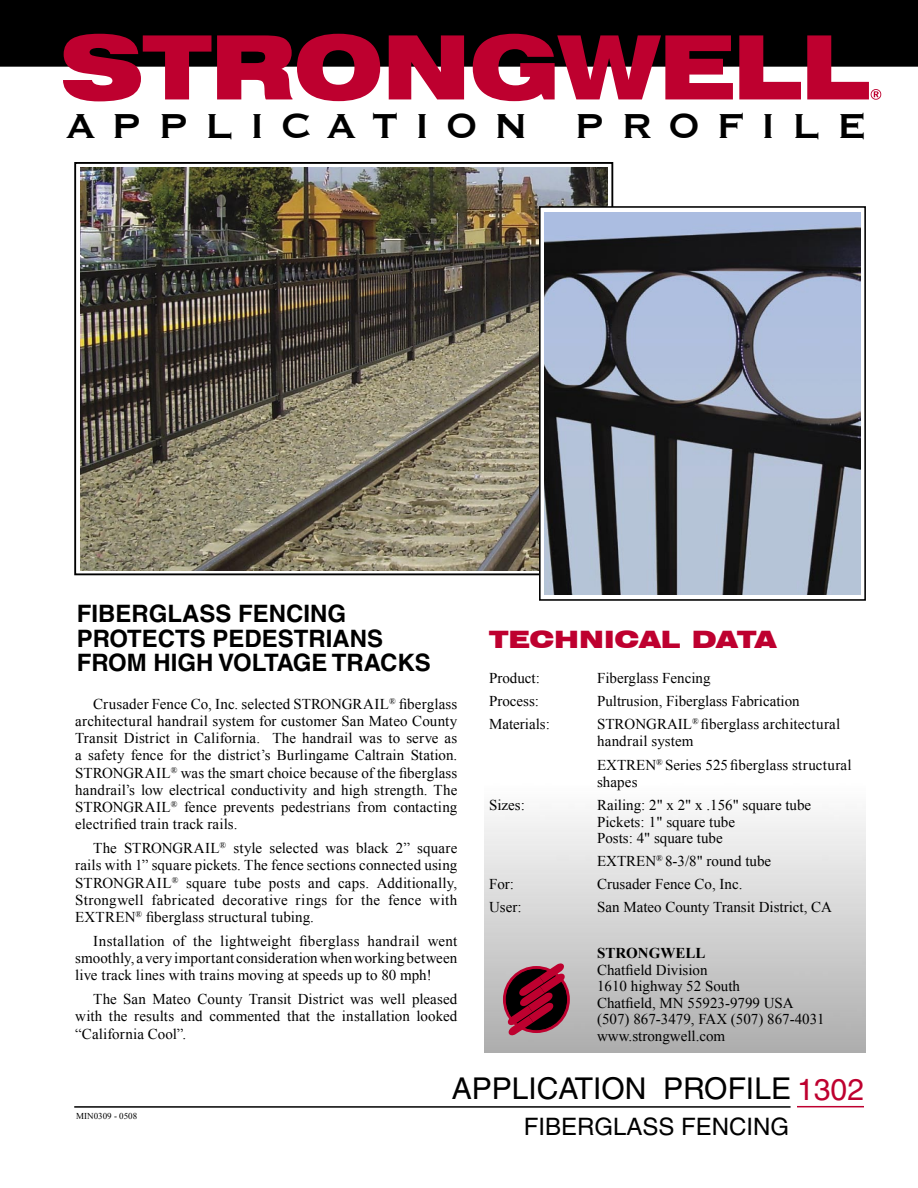
<style>
.page{position:relative;width:918px;height:1188px;background:#fff}
.page>*{position:absolute;margin:0;border:0;box-sizing:border-box;transform-origin:0 0}
.t1{font:700 45px "Copperplate Gothic BT";letter-spacing:.35em;color:#000}
.Subhead_3{font:30px "Helvetica";color:#000}
.Headline{font:700 24px/24.8px "Helvetica";color:#000}
.Subhead_1{font:24px "Helvetica";color:#000}
.Subhead_2{font:900 expanded 24px "Swiss 721 BT";color:#be002f}
.Body_text{font:15px/17.2px "Times New Roman";letter-spacing:.01em;color:#000;text-align:justify}
.Technical_Data{font:15px/16.5px "Times New Roman";color:#000}
.t2{font:9px "Times New Roman";color:#000}
.s1{font-weight:700}
.s2{color:#be002f}
</style>
<div class="page">
<div style="left:0;top:0;width:918px;height:67px;background:#000"></div>
<hr style="left:74px;top:1106px;width:717px;height:2px;background:#000">
<hr style="left:797px;top:1106px;width:67px;height:1px;background:#be002f">
<svg style="left:63px;top:34px;width:148px;height:67px"></svg>
<svg style="left:217px;top:34px;width:163px;height:67px;background:#ae294a"></svg>
<svg style="left:389px;top:35px;width:75px;height:64px;background:#b1193f"></svg>
<svg style="left:473px;top:34px;width:260px;height:67px"></svg>
<svg style="left:739px;top:35px;width:62px;height:64px;background:#8d253f"></svg>
<svg style="left:807px;top:35px;width:74px;height:65px"></svg>
<img style="left:484px;top:815px;width:381px;height:237px">
<svg style="left:505px;top:961px;width:63px;height:77px;background:#7d2e42"></svg>
<img style="left:80px;top:167px;width:527px;height:403px">
<svg style="left:542px;top:209px;width:319px;height:386px"></svg>
<div style="left:539px;top:206px;width:327px;height:395px;border:2px solid #000"></div>
<img style="left:545px;top:212px;width:315px;height:382px">
<p class="t1" style="left:67px;top:101px;width:802px">APPLICATION PROFILE</p>
<p class="Headline" style="left:77px;top:601px;width:356px">FIBERGLASS FENCING<br>PROTECTS PEDESTRIANS<br>FROM HIGH VOLTAGE TRACKS</p>
<p class="Body_text" style="left:75px;top:695px;width:384px;text-indent:18px">Crusader Fence Co, Inc. selected STRONGRAIL<sup>®</sup> fiberglass architectural handrail system for customer San Mateo County Transit District in California. The handrail was to serve as a safety fence for the district’s Burlingame Caltrain Station.<br>STRONGRAIL<sup>®</sup> was the smart choice because of the fiberglass handrail’s low electrical conductivity and high strength. The STRONGRAIL<sup>®</sup> fence prevents pedestrians from contacting electrified train track rails.</p>
<p class="Body_text" style="left:75px;top:839px;width:384px;text-indent:18px">The STRONGRAIL<sup>®</sup> style selected was black 2” square rails with 1” square pickets. The fence sections connected using STRONGRAIL<sup>®</sup> square tube posts and caps. Additionally, Strongwell fabricated decorative rings for the fence with EXTREN<sup>®</sup> fiberglass structural tubing.</p>
<p class="Body_text" style="left:75px;top:932px;width:384px;text-indent:18px">Installation of the lightweight fiberglass handrail went smoothly, a very important consideration when working between live track lines with trains moving at speeds up to 80 mph!</p>
<p class="Body_text" style="left:75px;top:990px;width:384px;text-indent:18px">The San Mateo County Transit District was well pleased with the results and commented that the installation looked “California Cool”.</p>
<p class="Subhead_2" style="left:489px;top:625px;width:289px">TECHNICAL DATA</p>
<p class="Technical_Data" style="left:489px;top:669px;width:52px">Product:</p>
<p class="Technical_Data" style="left:597px;top:669px;width:115px">Fiberglass Fencing</p>
<p class="Technical_Data" style="left:489px;top:692px;width:51px">Process:</p>
<p class="Technical_Data" style="left:597px;top:692px;width:204px">Pultrusion, Fiberglass Fabrication</p>
<p class="Technical_Data" style="left:489px;top:716px;width:62px">Materials:</p>
<p class="Technical_Data" style="left:597px;top:715px;width:245px;line-height:17.2px">STRONGRAIL<sup>®</sup> fiberglass architectural handrail system</p>
<p class="Technical_Data" style="left:597px;top:756px;width:256px;line-height:17.2px">EXTREN<sup>®</sup> Series 525 fiberglass structural shapes</p>
<p class="Technical_Data" style="left:489px;top:797px;width:37px">Sizes:</p>
<p class="Technical_Data" style="left:597px;top:797px;width:216px">Railing: 2" x 2" x .156" square tube<br>Pickets: 1" square tube<br>Posts: 4" square tube</p>
<p class="Technical_Data" style="left:597px;top:853px;width:176px">EXTREN<sup>®</sup> 8-3/8" round tube</p>
<p class="Technical_Data" style="left:489px;top:876px;width:27px">For:</p>
<p class="Technical_Data" style="left:597px;top:876px;width:147px">Crusader Fence Co, Inc.</p>
<p class="Technical_Data" style="left:489px;top:899px;width:34px">User:</p>
<p class="Technical_Data" style="left:597px;top:899px;width:237px">San Mateo County Transit District, CA</p>
<p class="Technical_Data" style="left:597px;top:945px;width:229px"><span class="s1">STRONGWELL<br></span>Chatfield Division<br>1610 highway 52 South<br>Chatfield, MN 55923-9799 USA (507) 867-3479, FAX (507) 867-4031 www.strongwell.com</p>
<p class="t2" style="left:76px;top:1110px;width:62px">MIN0309 - 0508</p>
<p class="Subhead_3" style="left:452px;top:1071px;width:414px">APPLICATION PROFILE <span class="s2">1302</span></p>
<p class="Subhead_1" style="left:524px;top:1112px;width:267px">FIBERGLASS FENCING</p>
</div>
